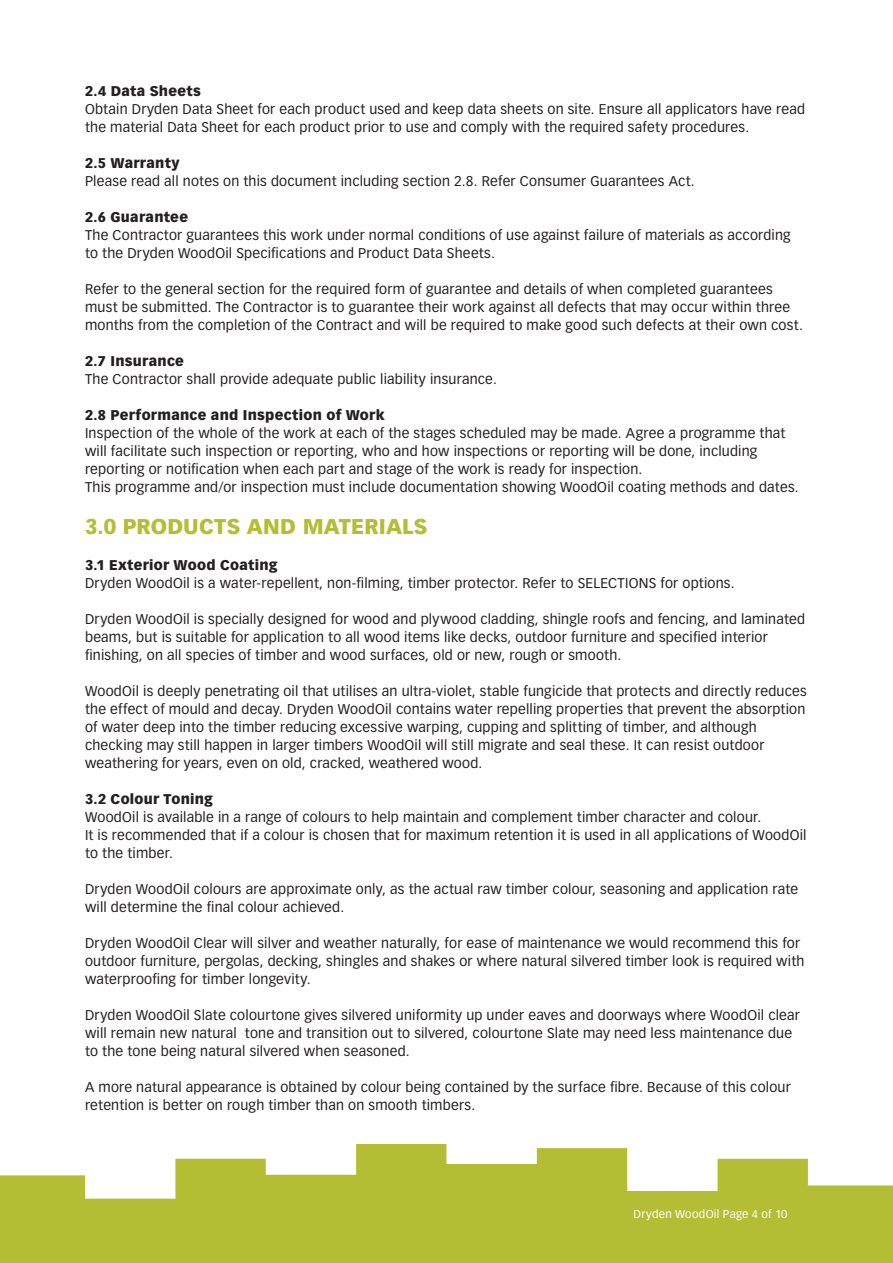
<style>
.page{position:relative;width:893px;height:1263px;background:#fff}
.page>*{position:absolute;margin:0;border:0;box-sizing:border-box;transform-origin:0 0}
.t1{font:900 21px "Vectora LT Std";letter-spacing:.01em;color:#b4be34}
.t2{font:13.8px/18px "Vectora LT Std";letter-spacing:.015em;color:#231f20}
.t3{font:900 13.8px "Vectora LT Std";letter-spacing:.02em;color:#231f20}
.t4{font:11.25px "Vectora LT Std";letter-spacing:.025em;color:#fff}
</style>
<div class="page">
<svg style="left:0;top:1144px;width:893px;height:119px;fill:#b4be34"></svg>
<p class="t3" style="left:85px;top:82px;width:117px">2.4 Data Sheets</p>
<p class="t2" style="left:85px;top:100px;width:721px">Obtain Dryden Data Sheet for each product used and keep data sheets on site. Ensure all applicators have read the material Data Sheet for each product prior to use and comply with the required safety procedures.</p>
<p class="t3" style="left:85px;top:154px;width:96px">2.5 Warranty</p>
<p class="t2" style="left:85px;top:172px;width:611px">Please read all notes on this document including section 2.8. Refer Consumer Guarantees Act.</p>
<p class="t3" style="left:85px;top:208px;width:105px">2.6 Guarantee</p>
<p class="t2" style="left:85px;top:226px;width:707px">The Contractor guarantees this work under normal conditions of use against failure of materials as according to the Dryden WoodOil Specifications and Product Data Sheets.</p>
<p class="t2" style="left:85px;top:280px;width:719px">Refer to the general section for the required form of guarantee and details of when completed guarantees must be submitted. The Contractor is to guarantee their work against all defects that may occur within three months from the completion of the Contract and will be required to make good such defects at their own cost.</p>
<p class="t3" style="left:85px;top:352px;width:100px">2.7 Insurance</p>
<p class="t2" style="left:85px;top:370px;width:413px">The Contractor shall provide adequate public liability insurance.</p>
<p class="t3" style="left:85px;top:406px;width:301px">2.8 Performance and Inspection of Work</p>
<p class="t2" style="left:85px;top:424px;width:715px">Inspection of the whole of the work at each of the stages scheduled may be made. Agree a programme that will facilitate such inspection or reporting, who and how inspections or reporting will be done, including reporting or notification when each part and stage of the work is ready for inspection.<br>This programme and/or inspection must include documentation showing WoodOil coating methods and dates.</p>
<h1 class="t1" style="left:85px;top:513px;width:344px">3.0 PRODUCTS AND MATERIALS</h1>
<p class="t3" style="left:85px;top:556px;width:194px">3.1 Exterior Wood Coating</p>
<p class="t2" style="left:85px;top:574px;width:651px">Dryden WoodOil is a water-repellent, non-filming, timber protector. Refer to SELECTIONS for options.</p>
<p class="t2" style="left:85px;top:610px;width:722px">Dryden WoodOil is specially designed for wood and plywood cladding, shingle roofs and fencing, and laminated beams, but is suitable for application to all wood items like decks, outdoor furniture and specified interior finishing, on all species of timber and wood surfaces, old or new, rough or smooth.</p>
<p class="t2" style="left:85px;top:682px;width:723px">WoodOil is deeply penetrating oil that utilises an ultra-violet, stable fungicide that protects and directly reduces the effect of mould and decay. Dryden WoodOil contains water repelling properties that prevent the absorption of water deep into the timber reducing excessive warping, cupping and splitting of timber, and although checking may still happen in larger timbers WoodOil will still migrate and seal these. It can resist outdoor weathering for years, even on old, cracked, weathered wood.</p>
<p class="t3" style="left:85px;top:790px;width:129px">3.2 Colour Toning</p>
<p class="t2" style="left:85px;top:808px;width:723px">WoodOil is available in a range of colours to help maintain and complement timber character and colour.<br>It is recommended that if a colour is chosen that for maximum retention it is used in all applications of WoodOil to the timber.</p>
<p class="t2" style="left:85px;top:880px;width:715px">Dryden WoodOil colours are approximate only, as the actual raw timber colour, seasoning and application rate will determine the final colour achieved.</p>
<p class="t2" style="left:85px;top:934px;width:721px">Dryden WoodOil Clear will silver and weather naturally, for ease of maintenance we would recommend this for outdoor furniture, pergolas, decking, shingles and shakes or where natural silvered timber look is required with waterproofing for timber longevity.</p>
<p class="t2" style="left:85px;top:1006px;width:716px">Dryden WoodOil Slate colourtone gives silvered uniformity up under eaves and doorways where WoodOil clear will remain new natural tone and transition out to silvered, colourtone Slate may need less maintenance due to the tone being natural silvered when seasoned.</p>
<p class="t2" style="left:85px;top:1078px;width:707px">A more natural appearance is obtained by colour being contained by the surface fibre. Because of this colour retention is better on rough timber than on smooth timbers.</p>
<p class="t4" style="left:634px;top:1207px;width:155px">Dryden WoodOil Page 4 of 10</p>
</div>
